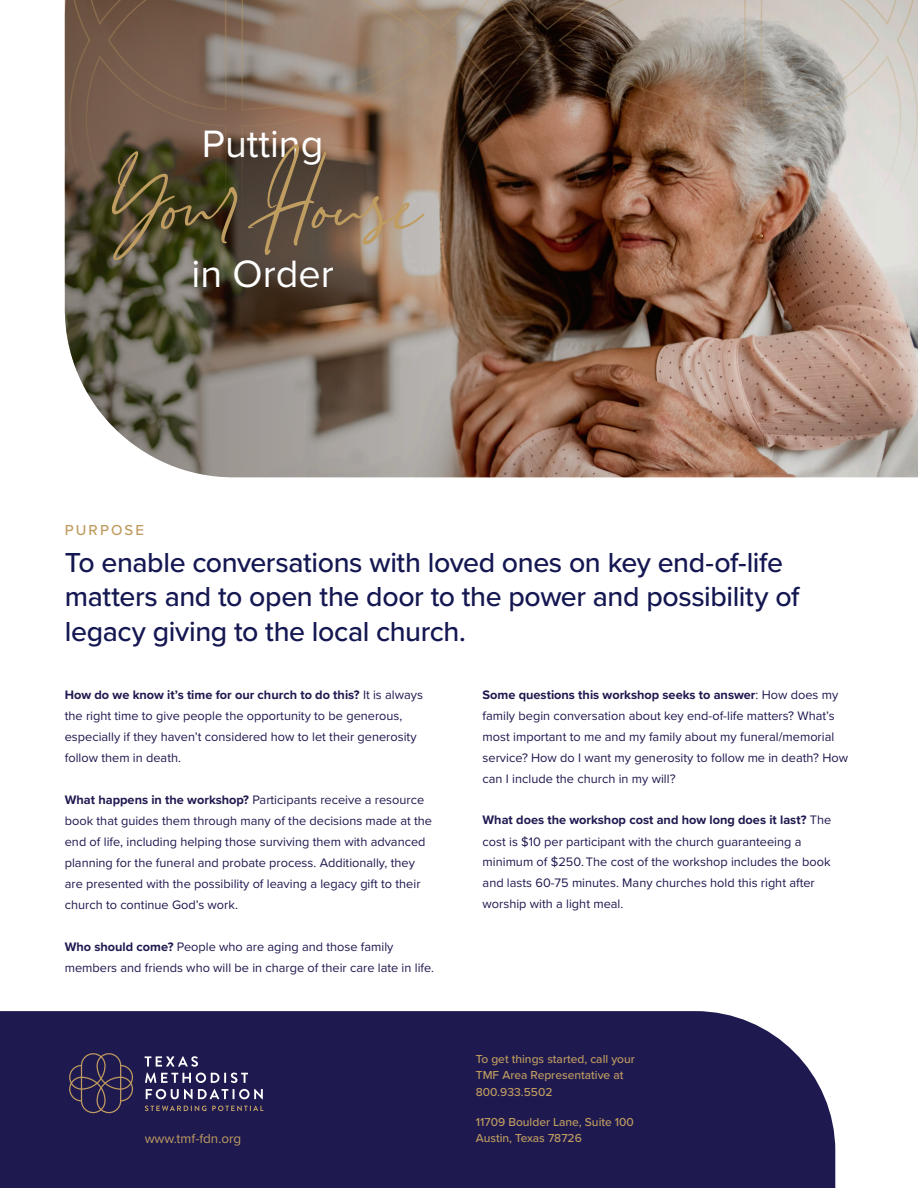
<style>
.page{position:relative;width:918px;height:1188px;background:#fff}
.page>*{position:absolute;margin:0;border:0;box-sizing:border-box;transform-origin:0 0}
.t1{font:113.7px "Seville Script Slant";color:#bf9c60}
.t2{font:39.6px "Proxima Nova";color:#fff}
.BODY_Text__Adobe_Cas{font:500 28.5px/34.5px "Proxima Nova";letter-spacing:-.015em;color:#141751}
.BODY_Text__Adobe_Cas-2{font:500 15px "Proxima Nova";letter-spacing:.145em;color:#bf9c60}
.t3{font:13.5px "Proxima Nova";color:#bf9c60}
.t4{font:12.75px/21px "Proxima Nova";color:#1e194f}
.t5{font:500 12px/16.5px "Proxima Nova";color:#bf9c60}
.s1{font-weight:700}
</style>
<div class="page">
<svg style="left:65px;top:0;width:853px;height:477px;background:#a8958a"></svg>
<div style="left:0;top:1011px;width:835px;height:177px;background:#1e194f"></div>
<svg style="left:69px;top:1053px;width:64px;height:60px;background:#372d51"></svg>
<svg style="left:145px;top:1056px;width:53px;height:11px"></svg>
<svg style="left:145px;top:1073px;width:103px;height:10px"></svg>
<svg style="left:146px;top:1089px;width:117px;height:10px"></svg>
<svg style="left:145px;top:1106px;width:119px;height:5px"></svg>
<img style="left:68px;top:0;width:850px;height:440px">
<p class="t2" style="left:202px;top:114px;width:123px">Putting</p>
<p class="t1" style="left:107px;top:126px;width:313px">Your House</p>
<p class="t2" style="left:192px;top:244px;width:144px">in Order</p>
<p class="BODY_Text__Adobe_Cas-2" style="left:65px;top:519px;width:81px">PURPOSE</p>
<p class="BODY_Text__Adobe_Cas" style="left:65px;top:544px;width:736px">To enable conversations with loved ones on key end-of-life matters and to open the door to the power and possibility of legacy giving to the local church.</p>
<p class="t4" style="left:65px;top:684px;width:360px"><span class="s1">How do we know it’s time for our church to do this?</span> It is always the right time to give people the opportunity to be generous, especially if they haven’t considered how to let their generosity follow them in death.</p>
<p class="t4" style="left:65px;top:789px;width:369px"><span class="s1">What happens in the workshop?</span> Participants receive a resource book that guides them through many of the decisions made at the end of life, including helping those surviving them with advanced planning for the funeral and probate process. Additionally, they are presented with the possibility of leaving a legacy gift to their church to continue God’s work.</p>
<p class="t4" style="left:65px;top:936px;width:371px"><span class="s1">Who should come?</span> People who are aging and those family members and friends who will be in charge of their care late in life.</p>
<p class="t4" style="left:483px;top:684px;width:367px"><span class="s1">Some questions this workshop seeks to answer</span>: How does my family begin conversation about key end-of-life matters? What’s most important to me and my family about my funeral/memorial service? How do I want my generosity to follow me in death? How can I include the church in my will?</p>
<p class="t4" style="left:483px;top:809px;width:350px"><span class="s1">What does the workshop cost and how long does it last?</span> The cost is $10 per participant with the church guaranteeing a minimum of $250. The cost of the workshop includes the book and lasts 60-75 minutes. Many churches hold this right after worship with a light meal.</p>
<p class="t5" style="left:476px;top:1050px;width:161px">To get things started, call your<br>TMF Area Representative at<br>800.933.5502</p>
<p class="t5" style="left:476px;top:1113px;width:160px">11709 Boulder Lane, Suite 100</p>
<p class="t3" style="left:145px;top:1128px;width:98px">www.tmf-fdn.org</p>
<p class="t5" style="left:476px;top:1129px;width:107px">Austin, Texas 78726</p>
</div>
